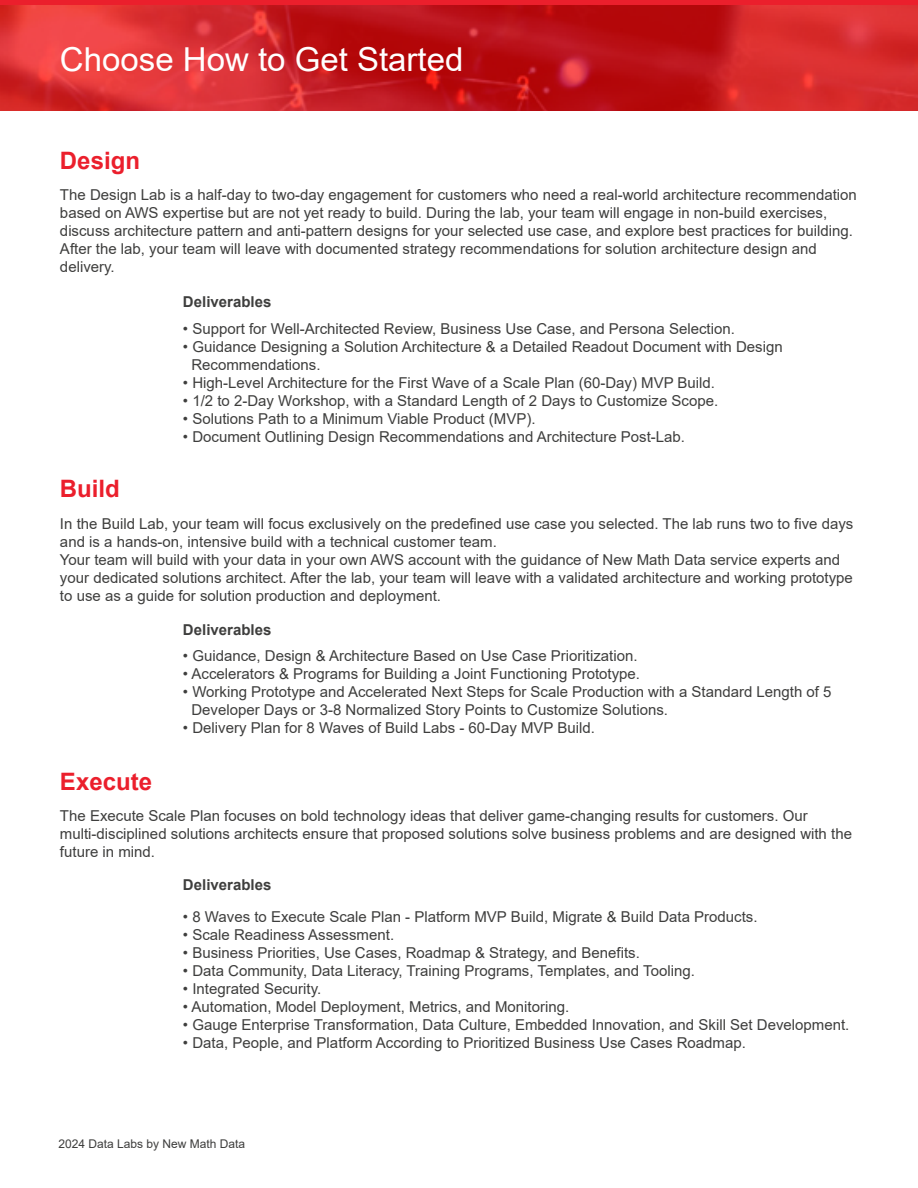
<style>
.page{position:relative;width:918px;height:1188px;background:#fff}
.page>*{position:absolute;margin:0;border:0;box-sizing:border-box;transform-origin:0 0}
.t1{font:33px "Arial";color:#fff}
.t2{font:700 24px "Arial";color:#eb1f2c}
.t3{font:15px/18px "Arial";color:#3e3e3d}
.t4{font:700 15px "Arial";color:#3e3e3d}
.t5{font:12px "Arial";color:#3e3e3d}
</style>
<div class="page">
<svg style="left:0;top:0;width:918px;height:6px;background:#e51f2a"></svg>
<img style="left:0;top:6px;width:918px;height:104px">
<h1 class="t1" style="left:60px;top:36px;width:405px">Choose How to Get Started</h1>
<h2 class="t2" style="left:60px;top:144px;width:82px">Design</h2>
<p class="t3" style="left:60px;top:186px;width:798px">The Design Lab is a half-day to two-day engagement for customers who need a real-world architecture recommendation based on AWS expertise but are not yet ready to build. During the lab, your team will engage in non-build exercises, discuss architecture pattern and anti-pattern designs for your selected use case, and explore best practices for building.<br>After the lab, your team will leave with documented strategy recommendations for solution architecture design and delivery.</p>
<p class="t4" style="left:183px;top:291px;width:90px">Deliverables</p>
<h2 class="t2" style="left:60px;top:472px;width:61px">Build</h2>
<p class="t3" style="left:183px;top:320px;width:553px">• Support for Well-Architected Review, Business Use Case, and Persona Selection.</p>
<p class="t3" style="left:191px;top:338px;width:593px;text-indent:-8px">• Guidance Designing a Solution Architecture &amp; a Detailed Readout Document with Design<br>Recommendations.</p>
<p class="t3" style="left:183px;top:374px;width:534px">• High-Level Architecture for the First Wave of a Scale Plan (60-Day) MVP Build.</p>
<p class="t3" style="left:183px;top:392px;width:537px">• 1/2 to 2-Day Workshop, with a Standard Length of 2 Days to Customize Scope.</p>
<p class="t3" style="left:183px;top:410px;width:354px">• Solutions Path to a Minimum Viable Product (MVP).</p>
<p class="t3" style="left:183px;top:428px;width:504px">• Document Outlining Design Recommendations and Architecture Post-Lab.</p>
<p class="t3" style="left:60px;top:515px;width:795px">In the Build Lab, your team will focus exclusively on the predefined use case you selected. The lab runs two to five days and is a hands-on, intensive build with a technical customer team.<br>Your team will build with your data in your own AWS account with the guidance of New Math Data service experts and your dedicated solutions architect. After the lab, your team will leave with a validated architecture and working prototype to use as a guide for solution production and deployment.</p>
<p class="t4" style="left:183px;top:620px;width:90px">Deliverables</p>
<h2 class="t2" style="left:60px;top:765px;width:94px">Execute</h2>
<p class="t3" style="left:183px;top:647px;width:456px">• Guidance, Design &amp; Architecture Based on Use Case Prioritization.</p>
<p class="t3" style="left:183px;top:665px;width:459px">• Accelerators &amp; Programs for Building a Joint Functioning Prototype.</p>
<p class="t3" style="left:191px;top:683px;width:642px;text-indent:-8px">• Working Prototype and Accelerated Next Steps for Scale Production with a Standard Length of 5<br>Developer Days or 3-8 Normalized Story Points to Customize Solutions.</p>
<p class="t3" style="left:183px;top:719px;width:414px">• Delivery Plan for 8 Waves of Build Labs - 60-Day MVP Build.</p>
<p class="t3" style="left:60px;top:807px;width:794px">The Execute Scale Plan focuses on bold technology ideas that deliver game-changing results for customers. Our multi-disciplined solutions architects ensure that proposed solutions solve business problems and are designed with the future in mind.</p>
<p class="t4" style="left:183px;top:875px;width:90px">Deliverables</p>
<p class="t3" style="left:183px;top:908px;width:576px">• 8 Waves to Execute Scale Plan - Platform MVP Build, Migrate &amp; Build Data Products.</p>
<p class="t3" style="left:183px;top:926px;width:213px">• Scale Readiness Assessment.</p>
<p class="t3" style="left:183px;top:944px;width:458px">• Business Priorities, Use Cases, Roadmap &amp; Strategy, and Benefits.</p>
<p class="t3" style="left:183px;top:962px;width:513px">• Data Community, Data Literacy, Training Programs, Templates, and Tooling.</p>
<p class="t3" style="left:183px;top:980px;width:140px">• Integrated Security.</p>
<p class="t3" style="left:183px;top:998px;width:388px">• Automation, Model Deployment, Metrics, and Monitoring.</p>
<p class="t3" style="left:183px;top:1016px;width:668px">• Gauge Enterprise Transformation, Data Culture, Embedded Innovation, and Skill Set Development.</p>
<p class="t3" style="left:183px;top:1034px;width:564px">• Data, People, and Platform According to Prioritized Business Use Cases Roadmap.</p>
<p class="t5" style="left:58px;top:1136px;width:188px">2024 Data Labs by New Math Data</p>
</div>
